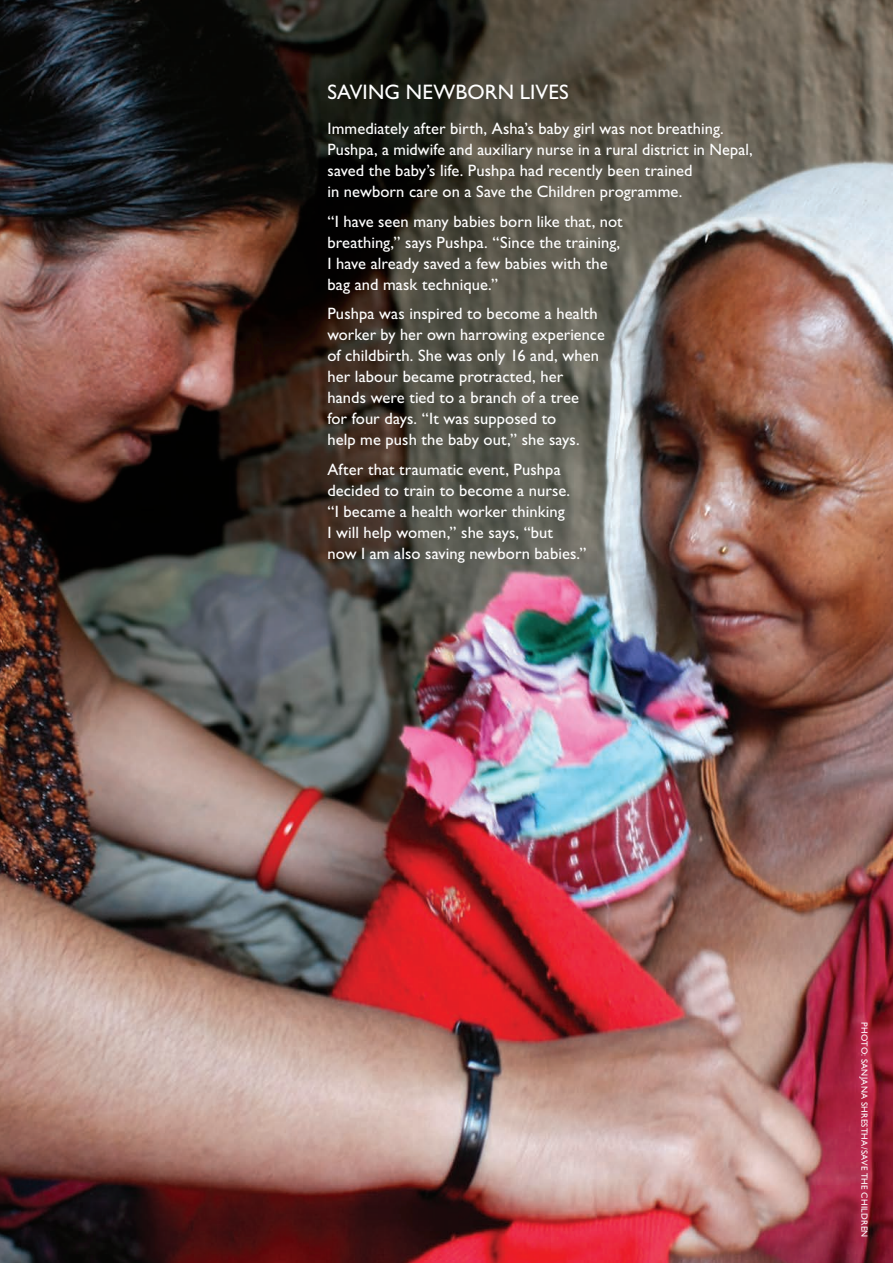
<style>
.page{position:relative;width:893px;height:1263px;background:#fff}
.page>*{position:absolute;margin:0;border:0;box-sizing:border-box;transform-origin:0 0}
.A_head{font:21px "Gill Sans Std";letter-spacing:.005em;color:#fff}
.Body_text{font:16.5px/21px "Gill Sans Std";letter-spacing:.005em;color:#fff}
.Photo_credit{font:9px "Gill Sans Std";letter-spacing:.03em;color:#fff}
</style>
<div class="page">
<img style="left:0;top:0;width:893px;height:1263px">
<p class="A_head" style="left:327px;top:80px;width:243px">SAVING NEWBORN LIVES</p>
<p class="Body_text" style="left:327px;top:118px;width:427px">Immediately after birth, Asha’s baby girl was not breathing.<br>Pushpa, a midwife and auxiliary nurse in a rural district in Nepal, saved the baby’s life. Pushpa had recently been trained<br>in newborn care on a Save the Children programme.</p>
<p class="Body_text" style="left:327px;top:211px;width:297px">“I have seen many babies born like that, not breathing,” says Pushpa. “Since the training, I have already saved a few babies with the bag and mask technique.”</p>
<p class="Body_text" style="left:327px;top:303px;width:279px">Pushpa was inspired to become a health worker by her own harrowing experience of childbirth. She was only 16 and, when her labour became protracted, her hands were tied to a branch of a tree<br>for four days. “It was supposed to<br>help me push the baby out,” she says.</p>
<p class="Body_text" style="left:327px;top:459px;width:261px">After that traumatic event, Pushpa decided to train to become a nurse.<br>“I became a health worker thinking<br>I will help women,” she says, “but<br>now I am also saving newborn babies.”</p>
<p class="Photo_credit" style="left:869px;top:1022px;width:217px;rotate:90deg">PHOTO: SANJANA SHRESTHA/SAVE THE CHILDREN</p>
</div>
